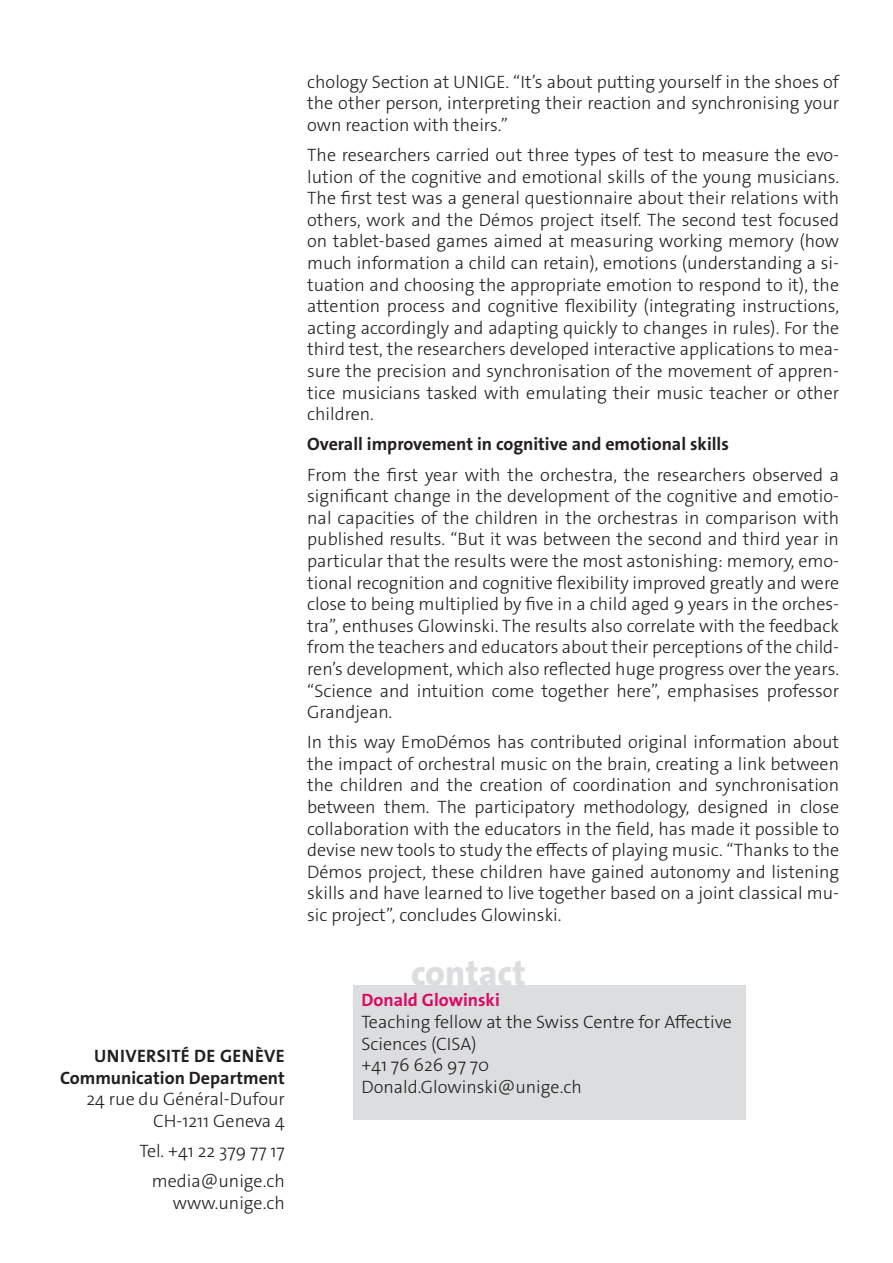
<style>
.page{position:relative;width:893px;height:1263px;background:#fff}
.page>*{position:absolute;margin:0;border:0;box-sizing:border-box;transform-origin:0 0}
._4__texte_courant{font:800 35.7px "The Sans Os F";color:#dcdddf}
._4__texte_courant-2{font:300 18px/21.6px "The Sans Os F";color:#231f20;text-align:justify}
.texte_courant{font:300 18px/21.6px "The Sans Os F";color:#231f20;text-align:right}
._4__texte_courant-3{font:700 18px "The Sans Os F";color:#231f20}
.texte_courant-2{font:700 18px "The Sans Os F";letter-spacing:.02em;color:#231f20}
.s1{font-weight:700}
.s2{font-weight:700;color:#db0a62}
</style>
<div class="page">
<div style="left:353px;top:984px;width:392px;height:135px;background:#dcdddf"></div>
<p class="texte_courant-2" style="left:94px;top:1044px;width:192px">UNIVERSITÉ DE GENÈVE</p>
<p class="texte_courant" style="left:60px;top:1067px;width:226px"><span class="s1">Communication Department<br></span>24 rue du Général-Dufour<br>CH-1211 Geneva 4</p>
<p class="texte_courant" style="left:139px;top:1140px;width:147px">Tel. +41 22 379 77 17</p>
<p class="texte_courant" style="left:152px;top:1170px;width:135px">media@unige.ch www.unige.ch</p>
<p class="_4__texte_courant-2" style="left:307px;top:71px;width:533px">chology Section at UNIGE. “It’s about putting yourself in the shoes of the other person, interpreting their reaction and synchronising your own reaction with theirs.”</p>
<p class="_4__texte_courant-2" style="left:307px;top:144px;width:533px">The researchers carried out three types of test to measure the evo&shy;lution of the cognitive and emotional skills of the young musicians.<br>The first test was a general questionnaire about their relations with others, work and the Démos project itself. The second test focused on tablet-based games aimed at measuring working memory (how much information a child can retain), emotions (understanding a si&shy;tuation and choosing the appropriate emotion to respond to it), the attention process and cognitive flexibility (integrating instructions, acting accordingly and adapting quickly to changes in rules). For the third test, the researchers developed interactive applications to mea&shy;sure the precision and synchronisation of the movement of appren&shy;tice musicians tasked with emulating their music teacher or other children.</p>
<p class="_4__texte_courant-3" style="left:307px;top:433px;width:423px">Overall improvement in cognitive and emotional skills</p>
<p class="_4__texte_courant-2" style="left:307px;top:464px;width:533px">From the first year with the orchestra, the researchers observed a significant change in the development of the cognitive and emotio&shy;nal capacities of the children in the orchestras in comparison with published results. “But it was between the second and third year in particular that the results were the most astonishing: memory, emo&shy;tional recognition and cognitive flexibility improved greatly and were close to being multiplied by five in a child aged 9 years in the orches&shy;tra”, enthuses Glowinski. The results also correlate with the feedback from the teachers and educators about their perceptions of the child&shy;ren’s development, which also reflected huge progress over the years. “Science and intuition come together here”, emphasises professor Grandjean.</p>
<p class="_4__texte_courant-2" style="left:307px;top:731px;width:533px">In this way EmoDémos has contributed original information about the impact of orchestral music on the brain, creating a link between the children and the creation of coordination and synchronisation between them. The participatory methodology, designed in close collaboration with the educators in the field, has made it possible to devise new tools to study the effects of playing music. “Thanks to the Démos project, these children have gained autonomy and listening skills and have learned to live together based on a joint classical mu&shy;sic project”, concludes Glowinski.</p>
<p class="_4__texte_courant" style="left:411px;top:950px;width:116px">contact</p>
<p class="_4__texte_courant-2" style="left:361px;top:990px;width:372px;text-align:left"><span class="s2">Donald Glowinski<br></span>Teaching fellow at the Swiss Centre for Affective<br>Sciences (CISA)<br>+41 76 626 97 70<br>Donald.Glowinski@unige.ch</p>
</div>
